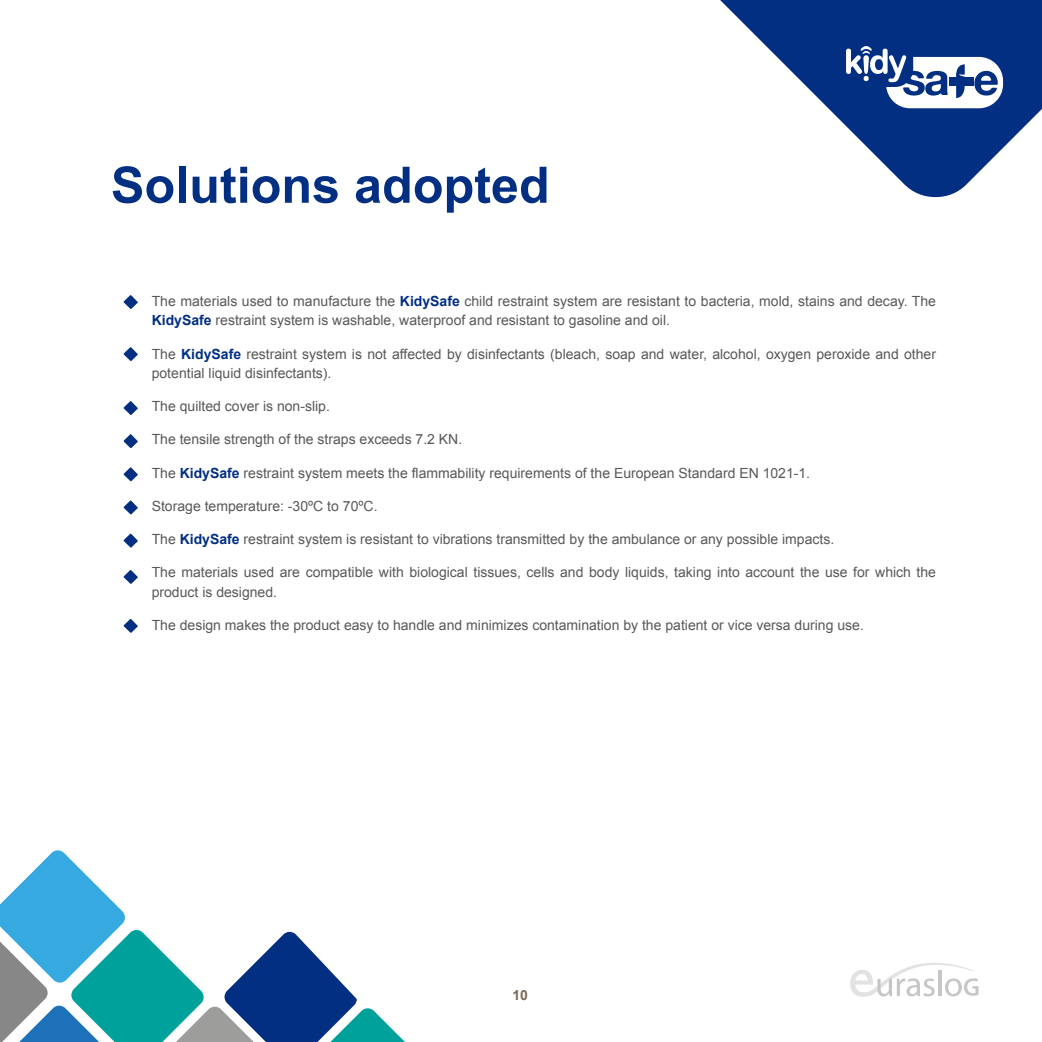
<style>
.page{position:relative;width:1042px;height:1042px;background:#fff}
.page>*{position:absolute;margin:0;border:0;box-sizing:border-box;transform-origin:0 0}
.t1{font:700 50.23px "Arial";color:#022f82}
.t2{font:14px/19.2px "Arial";color:#585857}
.t3{font:700 14px "Arial";color:#7b6a58}
.s1{font-weight:700;color:#022f82}
</style>
<div class="page">
<svg style="left:850px;top:963px;width:128px;height:34px"></svg>
<svg style="left:124px;top:295px;width:14px;height:14px"></svg>
<svg style="left:124px;top:347px;width:14px;height:14px"></svg>
<svg style="left:124px;top:401px;width:14px;height:14px"></svg>
<svg style="left:124px;top:434px;width:14px;height:14px"></svg>
<svg style="left:124px;top:467px;width:14px;height:14px"></svg>
<svg style="left:124px;top:500px;width:14px;height:14px"></svg>
<svg style="left:124px;top:534px;width:14px;height:13px"></svg>
<svg style="left:124px;top:570px;width:14px;height:14px"></svg>
<svg style="left:124px;top:619px;width:14px;height:14px"></svg>
<svg style="left:0;top:850px;width:405px;height:192px"></svg>
<svg style="left:720px;top:0;width:322px;height:197px;fill:#022f82"></svg>
<svg style="left:846px;top:46px;width:157px;height:62px"></svg>
<h1 class="t1" style="left:111px;top:152px;width:440px">Solutions adopted</h1>
<p class="t2" style="left:152px;top:292px;width:786px">The materials used to manufacture the <span class="s1">KidySafe</span> child restraint system are resistant to bacteria, mold, stains and decay. The<br><span class="s1">KidySafe</span> restraint system is washable, waterproof and resistant to gasoline and oil.</p>
<p class="t2" style="left:152px;top:344px;width:786px">The <span class="s1">KidySafe</span> restraint system is not affected by disinfectants (bleach, soap and water, alcohol, oxygen peroxide and other potential liquid disinfectants).</p>
<p class="t2" style="left:152px;top:397px;width:180px">The quilted cover is non-slip.</p>
<p class="t2" style="left:152px;top:430px;width:312px">The tensile strength of the straps exceeds 7.2 KN.</p>
<p class="t2" style="left:152px;top:463px;width:660px">The <span class="s1">KidySafe</span> restraint system meets the flammability requirements of the European Standard EN 1021-1.</p>
<p class="t2" style="left:152px;top:496px;width:227px">Storage temperature: -30ºC to 70ºC.</p>
<p class="t2" style="left:152px;top:530px;width:684px">The <span class="s1">KidySafe</span> restraint system is resistant to vibrations transmitted by the ambulance or any possible impacts.</p>
<p class="t2" style="left:152px;top:563px;width:786px">The materials used are compatible with biological tissues, cells and body liquids, taking into account the use for which the product is designed.</p>
<p class="t2" style="left:152px;top:615px;width:713px">The design makes the product easy to handle and minimizes contamination by the patient or vice versa during use.</p>
<p class="t3" style="left:512px;top:985px;width:17px">10</p>
</div>
